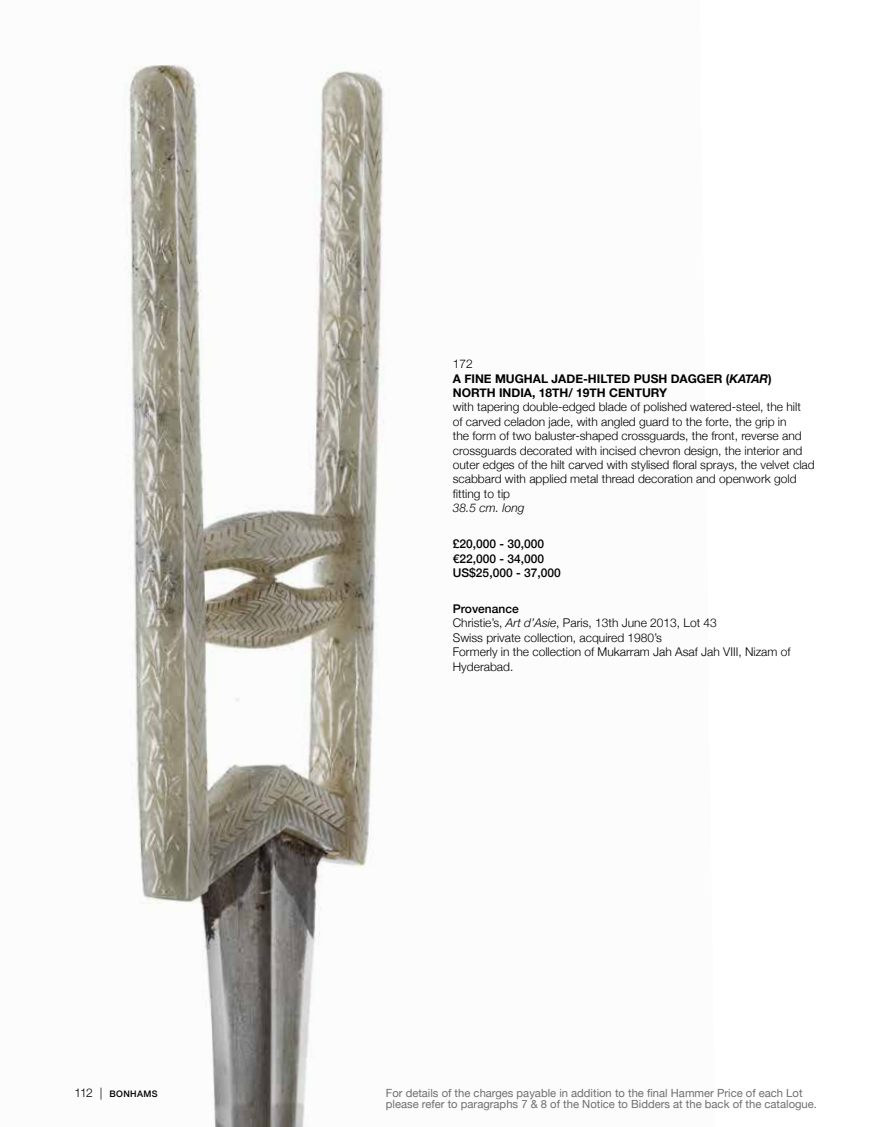
<style>
.page{position:relative;width:893px;height:1127px;background:#fff}
.page>*{position:absolute;margin:0;border:0;box-sizing:border-box;transform-origin:0 0}
.t1{font:300 12px/14.4px "Helvetica Neue";color:#000}
.t2{font:700 12px/14.4px "Helvetica Neue";color:#000}
.t3{font:500 12px/14.4px "Helvetica Neue";color:#000}
.t4{font:italic 300 12px "Helvetica Neue";color:#000}
.t5{font:11.25px/10.5px "Helvetica Neue";color:#6f6f6f}
.t6{font:500 9px "Helvetica Neue";letter-spacing:.035em;color:#000}
.s1{font-weight:300;font-size:12px}
.s2{font-weight:300}
.s3{font-style:italic}
.s4{font-weight:500}
</style>
<div class="page">
<img style="left:124px;top:64px;width:260px;height:1063px">
<p class="t6" style="left:74px;top:1087px;width:85px"><span class="s1">112 |</span> BONHAMS</p>
<p class="t2" style="left:453px;top:357px;width:320px"><span class="s2">172<br></span>A FINE MUGHAL JADE-HILTED PUSH DAGGER (<span class="s3">KATAR</span>)<br>NORTH INDIA, 18TH/ 19TH CENTURY</p>
<p class="t1" style="left:453px;top:399px;width:363px">with tapering double-edged blade of polished watered-steel, the hilt<br>of carved celadon jade, with angled guard to the forte, the grip in<br>the form of two baluster-shaped crossguards, the front, reverse and crossguards decorated with incised chevron design, the interior and outer edges of the hilt carved with stylised floral sprays, the velvet clad scabbard with applied metal thread decoration and openwork gold fitting to tip</p>
<p class="t4" style="left:453px;top:498px;width:73px">38.5 cm. long</p>
<p class="t3" style="left:453px;top:536px;width:109px">£20,000 - 30,000 €22,000 - 34,000<br>US$25,000 - 37,000</p>
<p class="t1" style="left:453px;top:601px;width:339px"><span class="s4">Provenance<br></span>Christie’s, <span class="s3">Art d’Asie</span>, Paris, 13th June 2013, Lot 43<br>Swiss private collection, acquired 1980’s<br>Formerly in the collection of Mukarram Jah Asaf Jah VIII, Nizam of Hyderabad.</p>
<p class="t5" style="left:386px;top:1088px;width:433px">For details of the charges payable in addition to the final Hammer Price of each Lot please refer to paragraphs 7 &amp; 8 of the Notice to Bidders at the back of the catalogue.</p>
</div>
